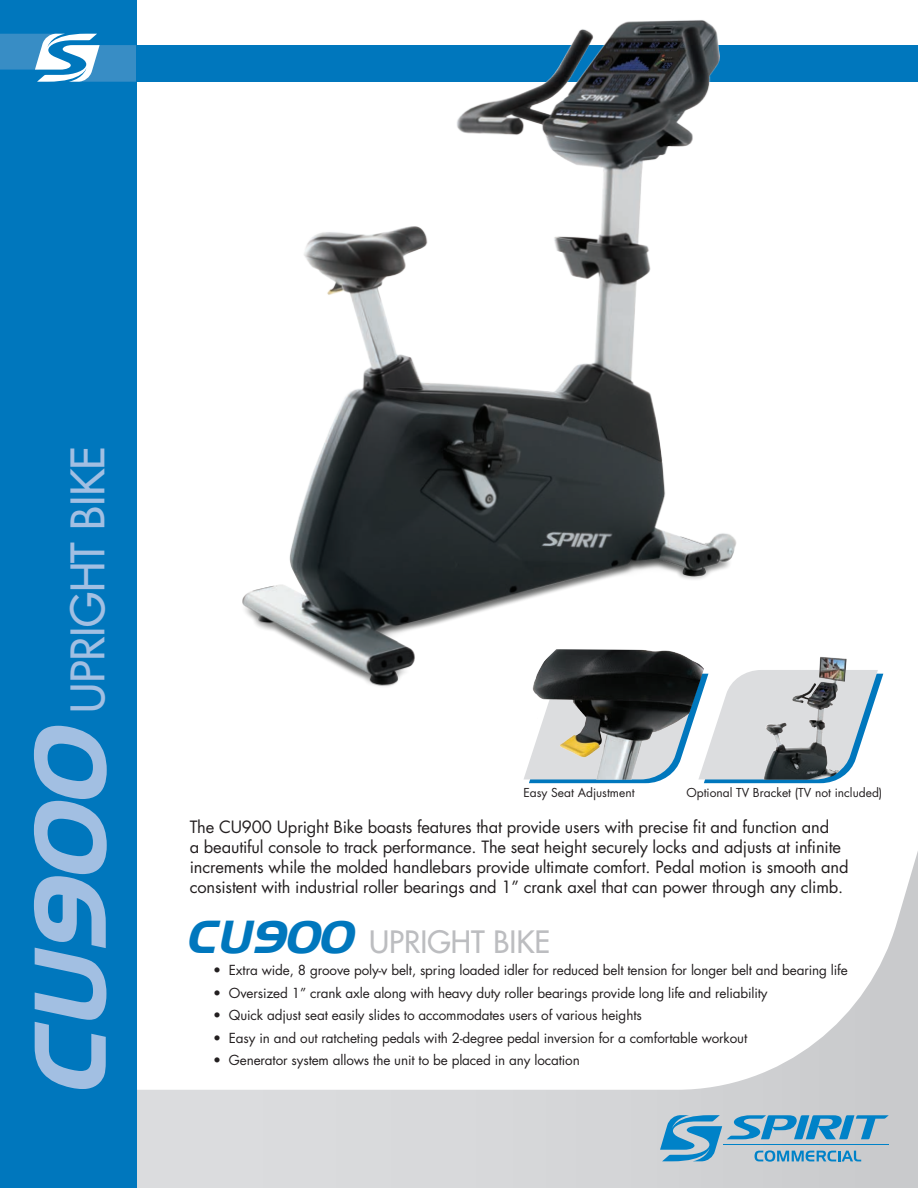
<style>
.page{position:relative;width:918px;height:1188px;background:#fff}
.page>*{position:absolute;margin:0;border:0;box-sizing:border-box;transform-origin:0 0}
.t1{font:500 45px "Futura Std";letter-spacing:-.01em;color:#a2bfe2}
.t2{font:500 30px "Futura Std";color:#bcbdc0}
.t3{font:16.5px/19.8px "Futura Std";letter-spacing:-.01em;color:#231f20}
.t4{font:13.5px "Futura Std";letter-spacing:-.01em;color:#231f20}
.t5{font:12px "Futura Std";color:#231f20}
.s1{font-family:"Hanzel";font-weight:700;font-style:italic;font-size:97.5px}
.s2{font-family:"Hanzel";font-weight:700;font-style:italic;font-size:45px;color:#0077bd}
</style>
<div class="page">
<svg style="left:137px;top:851px;width:781px;height:337px"></svg>
<svg style="left:660px;top:1115px;width:229px;height:47px"></svg>
<hr style="left:723px;top:1144px;width:166px;height:1px;background:#0082c8">
<div style="left:0;top:0;width:137px;height:1188px;background:#0077bd"></div>
<svg style="left:0;top:34px;width:136px;height:48px"></svg>
<div style="left:137px;top:45px;width:781px;height:37px;background:#0077bd"></div>
<img style="left:242px;top:20px;width:495px;height:667px">
<img style="left:510px;top:649px;width:198px;height:38px">
<svg style="left:523px;top:670px;width:360px;height:113px"></svg>
<img style="left:744px;top:657px;width:116px;height:123px">
<p class="t1" style="left:60px;top:1096px;width:652px;rotate:-90deg"><span class="s1">CU900</span> UPRIGHT BIKE</p>
<p class="t5" style="left:523px;top:785px;width:113px">Easy Seat Adjustment</p>
<p class="t5" style="left:686px;top:785px;width:197px">Optional TV Bracket (TV not included)</p>
<p class="t3" style="left:190px;top:818px;width:660px">The CU900 Upright Bike boasts features that provide users with precise fit and function and<br>a beautiful console to track performance. The seat height securely locks and adjusts at infinite increments while the molded handlebars provide ultimate comfort. Pedal motion is smooth and consistent with industrial roller bearings and 1” crank axel that can power through any climb.</p>
<p class="t2" style="left:186px;top:923px;width:366px"><span class="s2">CU900</span> UPRIGHT BIKE</p>
<p class="t4" style="left:213px;top:962px;width:636px">• Extra wide, 8 groove poly-v belt, spring loaded idler for reduced belt tension for longer belt and bearing life</p>
<p class="t4" style="left:213px;top:984px;width:556px">• Oversized 1” crank axle along with heavy duty roller bearings provide long life and reliability</p>
<p class="t4" style="left:213px;top:1007px;width:430px">• Quick adjust seat easily slides to accommodates users of various heights</p>
<p class="t4" style="left:213px;top:1029px;width:536px">• Easy in and out ratcheting pedals with 2-degree pedal inversion for a comfortable workout</p>
<p class="t4" style="left:213px;top:1052px;width:368px">• Generator system allows the unit to be placed in any location</p>
</div>
